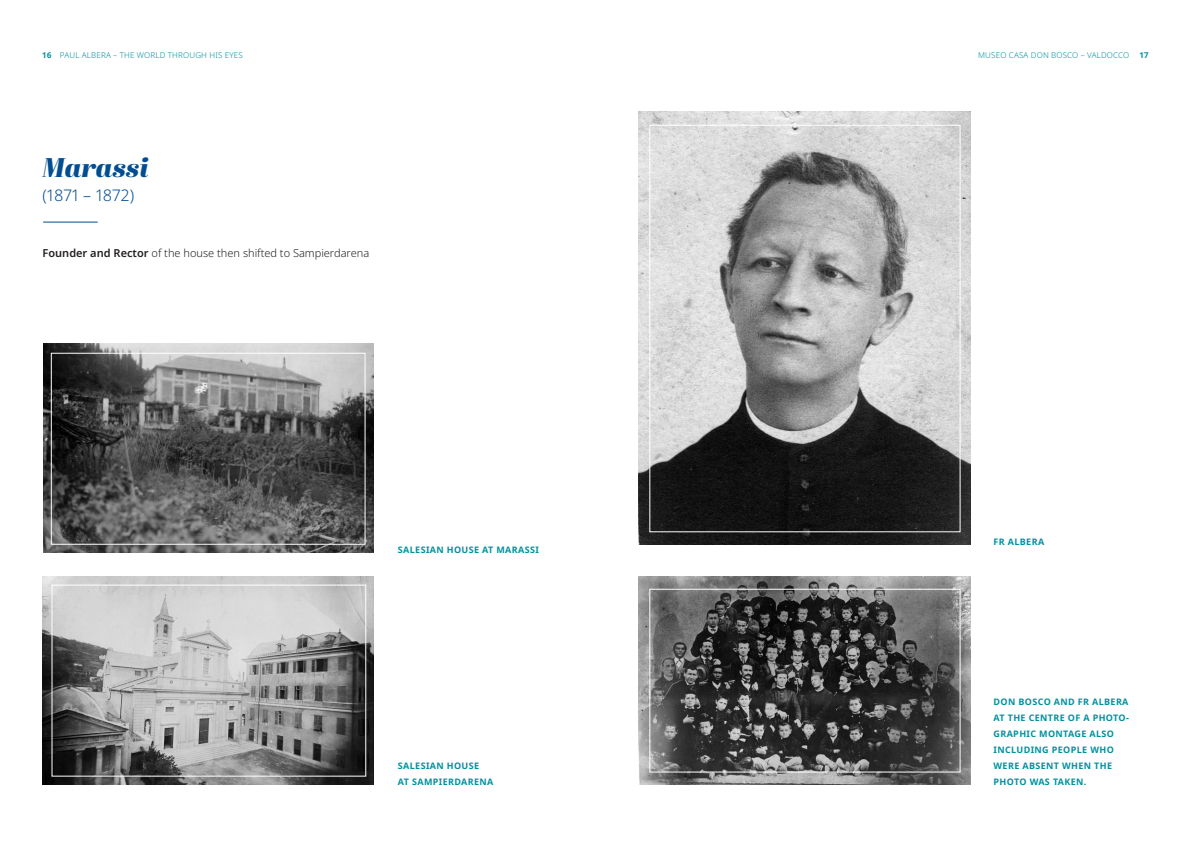
<style>
.page{position:relative;width:1191px;height:842px;background:#fff}
.page>*{position:absolute;margin:0;border:0;box-sizing:border-box;transform-origin:0 0}
.títulos{font:italic 27px "Abril Fatface";color:#014d92}
.datas{font:300 16px "Noto Sans";color:#014d92}
.texto_corrido{font:300 11px "Noto Sans";color:#231f20}
.legendas_pequenas{font:700 9px "Noto Sans";letter-spacing:.04em;color:#0090a0}
.t1{font:300 8px "Noto Sans";letter-spacing:.02em;color:#0090a0}
.t2{font:700 8px "Noto Sans";color:#0090a0}
.s1{font-weight:700}
.s2{font-weight:600}
</style>
<div class="page">
<img style="left:43px;top:344px;width:330px;height:209px">
<img style="left:43px;top:577px;width:330px;height:208px">
<div style="left:51px;top:353px;width:314px;height:192px;border:1px solid #fff"></div>
<div style="left:51px;top:585px;width:315px;height:192px;border:1px solid #fff"></div>
<img style="left:638px;top:112px;width:332px;height:433px">
<img style="left:638px;top:577px;width:333px;height:207px">
<div style="left:649px;top:125px;width:311px;height:407px;border:1px solid #fff"></div>
<div style="left:649px;top:589px;width:311px;height:183px;border:1px solid #fff"></div>
<hr style="left:43px;top:222px;width:55px;height:1px;background:#014d92">
<p class="t1" style="left:43px;top:50px;width:202px"><span class="s1">16</span> PAUL ALBERA – THE WORLD THROUGH HIS EYES</p>
<p class="t1" style="left:978px;top:50px;width:153px">MUSEO CASA DON BOSCO – VALDOCCO</p>
<p class="t2" style="left:1139px;top:50px;width:10px">17</p>
<p class="títulos" style="left:43px;top:148px;width:108px">Marassi</p>
<p class="datas" style="left:43px;top:184px;width:93px">(1871 – 1872)</p>
<p class="texto_corrido" style="left:43px;top:245px;width:328px"><span class="s2">Founder and Rector</span> of the house then shifted to Sampierdarena</p>
<p class="legendas_pequenas" style="left:398px;top:543px;width:142px">SALESIAN HOUSE AT MARASSI</p>
<p class="legendas_pequenas" style="left:398px;top:759px;width:83px">SALESIAN HOUSE</p>
<p class="legendas_pequenas" style="left:398px;top:775px;width:97px">AT SAMPIERDARENA</p>
<p class="legendas_pequenas" style="left:993px;top:535px;width:52px">FR ALBERA</p>
<p class="legendas_pequenas" style="left:993px;top:695px;width:136px">DON BOSCO AND FR ALBERA</p>
<p class="legendas_pequenas" style="left:993px;top:711px;width:137px">AT THE CENTRE OF A PHOTO-</p>
<p class="legendas_pequenas" style="left:993px;top:727px;width:122px">GRAPHIC MONTAGE ALSO</p>
<p class="legendas_pequenas" style="left:993px;top:743px;width:122px">INCLUDING PEOPLE WHO</p>
<p class="legendas_pequenas" style="left:993px;top:759px;width:120px">WERE ABSENT WHEN THE</p>
<p class="legendas_pequenas" style="left:993px;top:775px;width:94px">PHOTO WAS TAKEN.</p>
</div>
